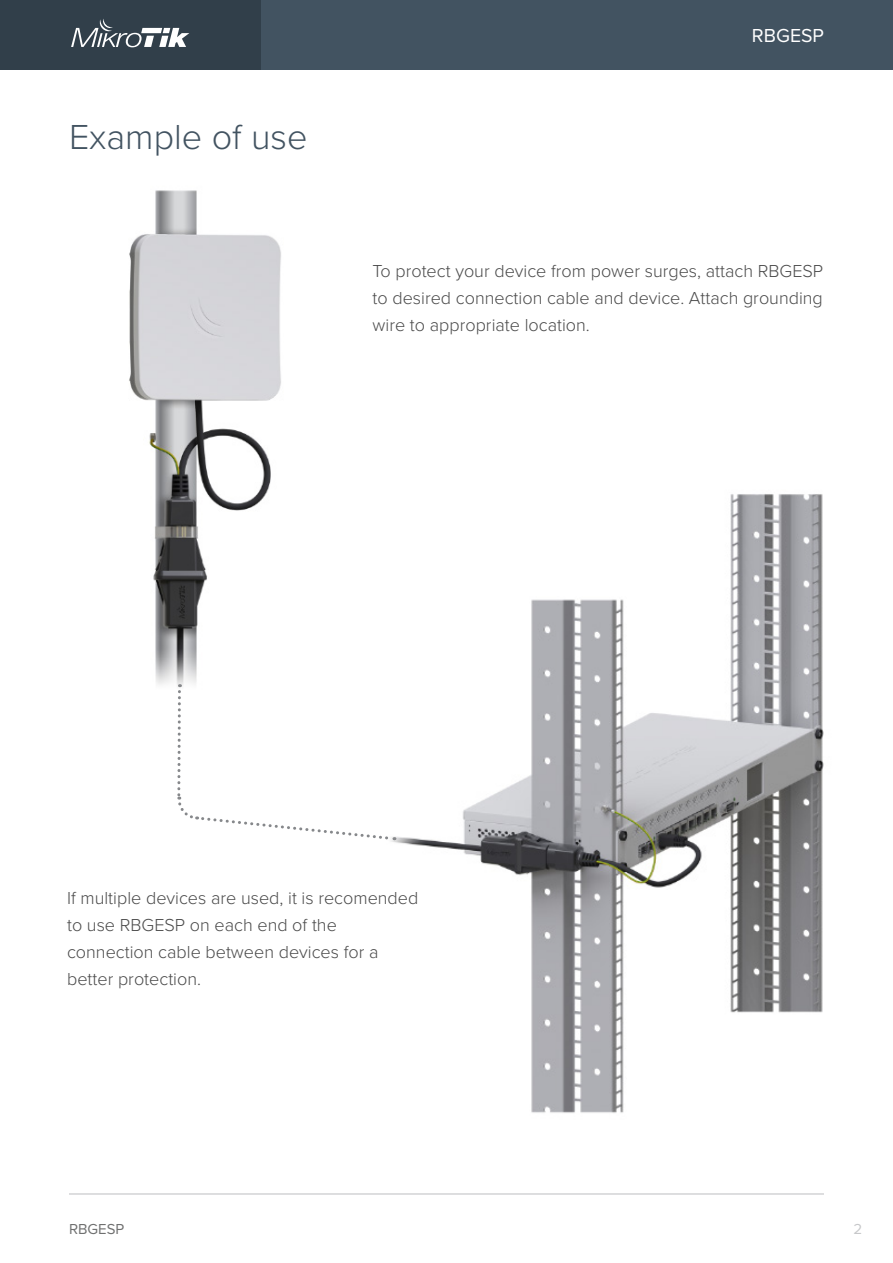
<style>
.page{position:relative;width:893px;height:1263px;background:#fff}
.page>*{position:absolute;margin:0;border:0;box-sizing:border-box;transform-origin:0 0}
.Lielie_virsraksti_20{font:300 36px "Proxima Nova";color:#425361}
.t1{font:19.5px "Proxima Nova";color:#fff}
.Teksts{font:300 18px/27px "Proxima Nova";color:#4a4a4a;text-align:justify}
.t2{font:15px "Proxima Nova";color:#6f7070}
.t3{font:15px "Proxima Nova";color:#c7c8ca}
</style>
<div class="page">
<div style="left:0;top:0;width:893px;height:69px;background:#425361"></div>
<div style="left:0;top:0;width:260px;height:69px;background:#313f4a"></div>
<svg style="left:71px;top:19px;width:118px;height:28px"></svg>
<hr style="left:69px;top:1194px;width:755px;height:1px;background:#bcbdc0">
<img style="left:395px;top:494px;width:429px;height:619px">
<img style="left:129px;top:190px;width:152px;height:495px">
<svg style="left:176px;top:684px;width:219px;height:158px"></svg>
<p class="Lielie_virsraksti_20" style="left:69px;top:110px;width:240px">Example of use</p>
<p class="t1" style="left:752px;top:21px;width:73px">RBGESP</p>
<p class="Teksts" style="left:373px;top:256px;width:452px">To protect your device from power surges, attach RBGESP to desired connection cable and device. Attach grounding wire to appropriate location.</p>
<p class="Teksts" style="left:67px;top:883px;width:353px;text-align:left">If multiple devices are used, it is recomended to use RBGESP on each end of the connection cable between devices for a better protection.</p>
<p class="t2" style="left:69px;top:1218px;width:57px">RBGESP</p>
<p class="t3" style="left:854px;top:1218px;width:10px">2</p>
</div>
